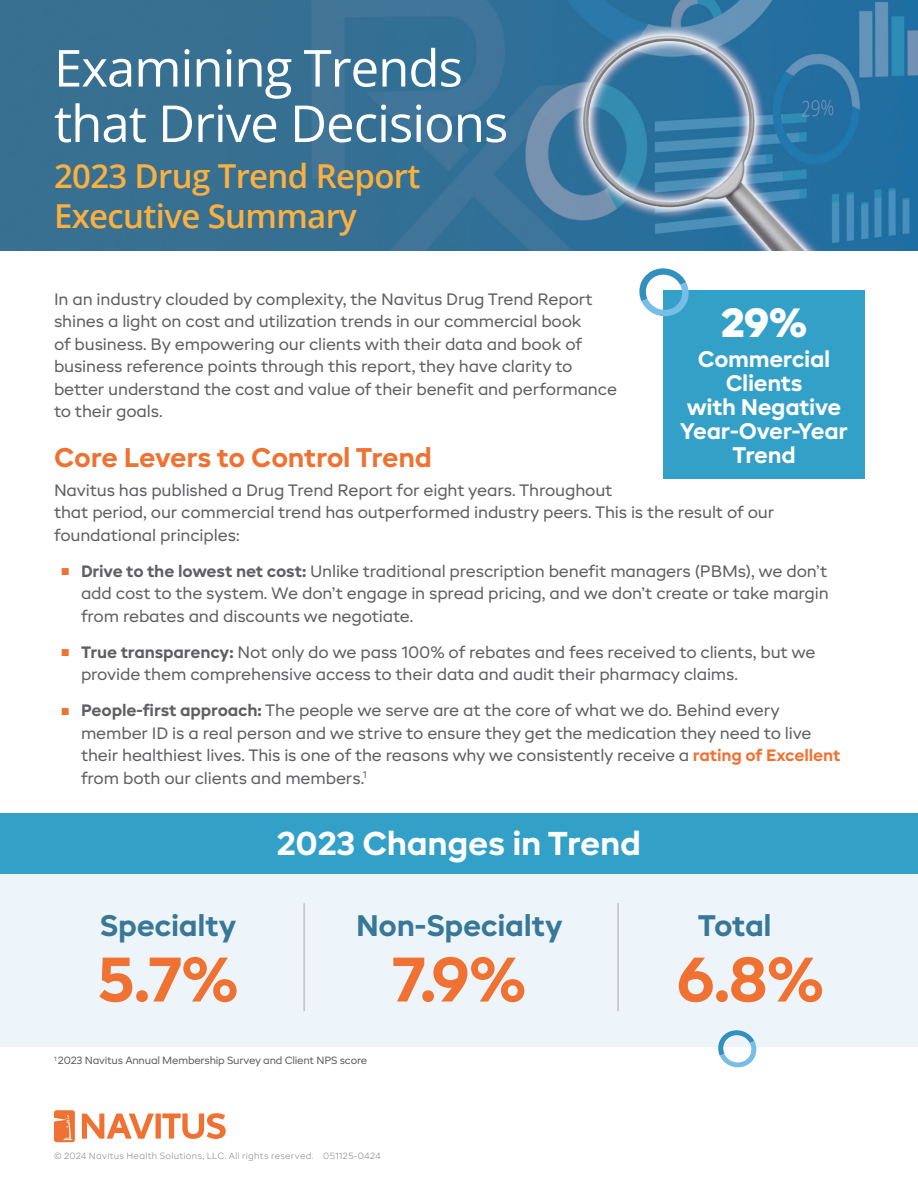
<style>
.page{position:relative;width:918px;height:1188px;background:#fff}
.page>*{position:absolute;margin:0;border:0;box-sizing:border-box;transform-origin:0 0}
.t1{font:700 62.7px "BR Candor";color:#ef7232}
.t2{font:51px/55.5px "Open Sans";letter-spacing:-.02em;color:#fff}
.t3{font:900 40.8px "BR Candor";color:#fff}
.t4{font:600 33px/39.6px "Open Sans";letter-spacing:-.02em;color:#fbb03f}
.t5{font:700 33px "BR Candor";letter-spacing:-.01em;color:#fff}
.t6{font:700 29.7px "BR Candor";letter-spacing:-.01em;color:#387897}
.t7{font:700 27px "BR Candor";letter-spacing:-.01em;color:#ef7232}
.t8{font:700 22.65px/24px "BR Candor";letter-spacing:-.015em;color:#fff;text-align:center}
.t9{font:16.5px/22.5px "BR Candor";letter-spacing:-.01em;color:#5f5f62}
.t10{font:10.5px "BR Candor";letter-spacing:-.02em;color:#5f5f62}
.t11{font:300 9px "BR Candor";letter-spacing:.03em;color:#848689}
.s1{font-family:"Arial";font-size:15px;color:#ef7232}
.s2{font-weight:700}
.s3{font-weight:700;color:#ef7232}
</style>
<div class="page">
<div style="left:0;top:826px;width:918px;height:220px;background:#edf4fa"></div>
<hr style="left:618px;top:903px;width:1px;height:108px;background:#a8a9ad">
<hr style="left:304px;top:903px;width:1px;height:108px;background:#a8a9ad">
<img style="left:0;top:0;width:918px;height:251px">
<div style="left:663px;top:290px;width:202px;height:189px;background:#33a1c7"></div>
<svg style="left:639px;top:268px;width:50px;height:49px"></svg>
<div style="left:0;top:813px;width:918px;height:60px;background:#33a1c7"></div>
<svg style="left:718px;top:1030px;width:39px;height:38px"></svg>
<div style="left:155px;top:1113px;width:6px;height:26px;background:#ef7232"></div>
<svg style="left:162px;top:1113px;width:64px;height:26px"></svg>
<svg style="left:82px;top:1114px;width:72px;height:25px"></svg>
<svg style="left:54px;top:1110px;width:21px;height:32px"></svg>
<p class="t2" style="left:54px;top:39px;width:456px">Examining Trends that Drive Decisions</p>
<p class="t4" style="left:54px;top:156px;width:368px">2023 Drug Trend Report<br>Executive Summary</p>
<p class="t9" style="left:54px;top:287px;width:565px">In an industry clouded by complexity, the Navitus Drug Trend Report shines a light on cost and utilization trends in our commercial book<br>of business. By empowering our clients with their data and book of business reference points through this report, they have clarity to better understand the cost and value of their benefit and performance to their goals.</p>
<h2 class="t7" style="left:54px;top:441px;width:380px">Core Levers to Control Trend</h2>
<p class="t3" style="left:721px;top:298px;width:87px">29%</p>
<p class="t8" style="left:680px;top:347px;width:169px">Commercial<br>Clients<br>with Negative<br>Year-Over-Year<br>Trend</p>
<p class="t9" style="left:54px;top:479px;width:722px">Navitus has published a Drug Trend Report for eight years. Throughout<br>that period, our commercial trend has outperformed industry peers. This is the result of our foundational principles:</p>
<p class="t9" style="left:81px;top:560px;width:749px;text-align:justify;text-indent:-20px"><span class="s1">■</span> <span class="s2">Drive to the lowest net cost:</span> Unlike traditional prescription benefit managers (PBMs), we don’t add cost to the system. We don’t engage in spread pricing, and we don’t create or take margin from rebates and discounts we negotiate.</p>
<p class="t9" style="left:81px;top:641px;width:736px;text-indent:-20px"><span class="s1">■</span> <span class="s2">True transparency:</span> Not only do we pass 100% of rebates and fees received to clients, but we provide them comprehensive access to their data and audit their pharmacy claims.</p>
<p class="t9" style="left:81px;top:699px;width:761px;text-indent:-20px"><span class="s1">■</span> <span class="s2">People-first approach:</span> The people we serve are at the core of what we do. Behind every member ID is a real person and we strive to ensure they get the medication they need to live their healthiest lives. This is one of the reasons why we consistently receive a <span class="s3">rating of Excellent </span>from both our clients and members.<sup>1</sup></p>
<p class="t5" style="left:277px;top:823px;width:366px">2023 Changes in Trend</p>
<h2 class="t6" style="left:100px;top:908px;width:137px">Specialty</h2>
<p class="t6" style="left:356px;top:908px;width:208px">Non-Specialty</p>
<p class="t6" style="left:698px;top:908px;width:75px">Total</p>
<p class="t1" style="left:98px;top:941px;width:142px">5.7%</p>
<p class="t1" style="left:392px;top:941px;width:136px">7.9%</p>
<p class="t1" style="left:676px;top:941px;width:149px">6.8%</p>
<p class="t10" style="left:54px;top:1054px;width:315px"><sup>1</sup> 2023 Navitus Annual Membership Survey and Client NPS score</p>
<p class="t11" style="left:54px;top:1151px;width:328px">© 2024 Navitus Health Solutions, LLC. All rights reserved. 051125-0424</p>
</div>
